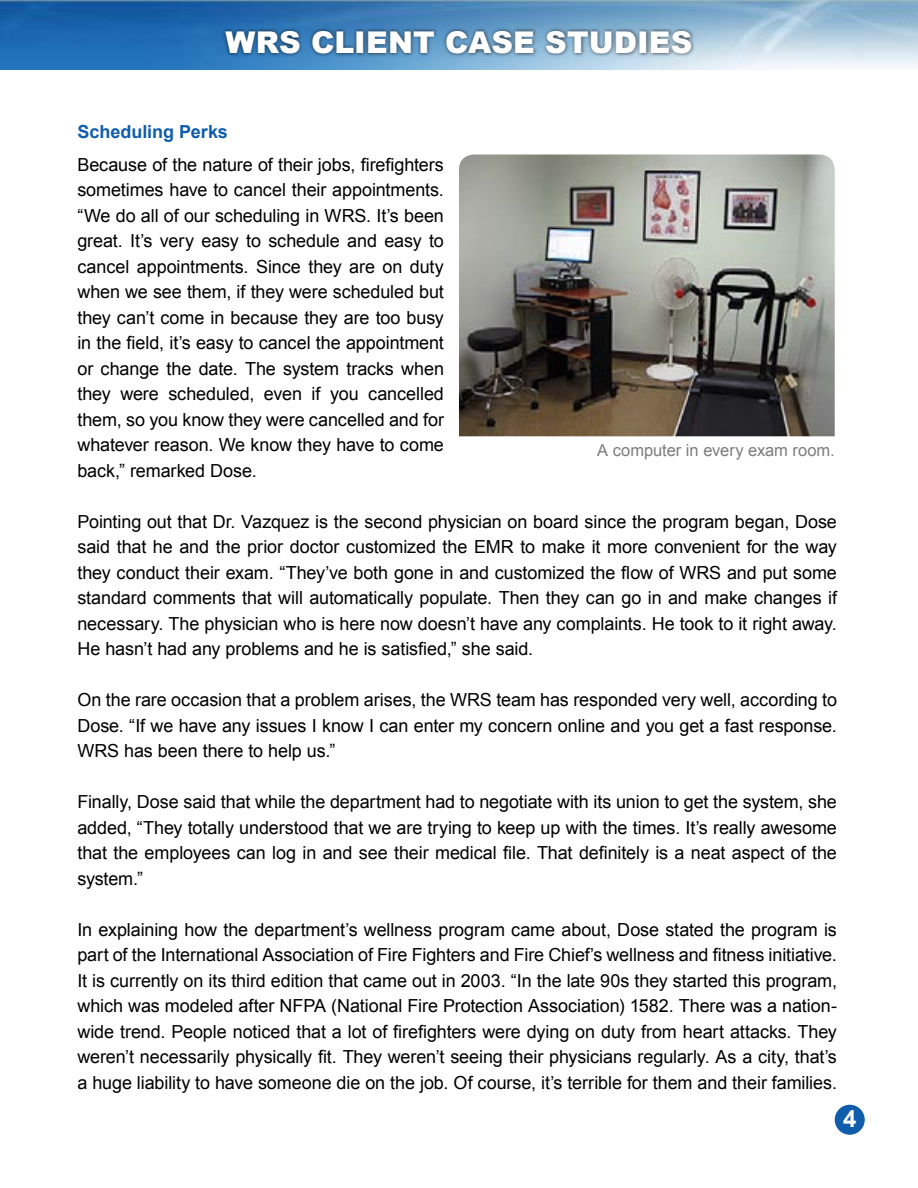
<style>
.page{position:relative;width:918px;height:1188px;background:#fff}
.page>*{position:absolute;margin:0;border:0;box-sizing:border-box;transform-origin:0 0}
.t1{font:900 30px "Arial";letter-spacing:.005em;color:#fff}
.t2{font:700 24px "Arial";color:#fff}
.t3{font:18px/25.5px "Arial";letter-spacing:-.005em;color:#000;text-align:justify}
.t4{font:700 18px "Arial";color:#105dab}
.t5{font:16.5px "Arial";color:#7d7d7d}
</style>
<div class="page">
<img style="left:0;top:0;width:918px;height:69px">
<div style="left:223px;top:28px;width:472px;height:29px;background:#000;opacity:.65"></div>
<div style="left:835px;top:1105px;width:30px;height:30px;background:#105dab;border-radius:50%"></div>
<img style="left:459px;top:154px;width:376px;height:282px">
<h1 class="t1" style="left:225px;top:21px;width:468px">WRS CLIENT CASE STUDIES</h1>
<p class="t4" style="left:77px;top:119px;width:152px">Scheduling Perks</p>
<p class="t3" style="left:77px;top:152px;width:368px">Because of the nature of their jobs, firefighters sometimes have to cancel their appointments. “We do all of our scheduling in WRS. It’s been great. It’s very easy to schedule and easy to cancel appointments. Since they are on duty when we see them, if they were scheduled but they can’t come in because they are too busy in the field, it’s easy to cancel the appointment or change the date. The system tracks when they were scheduled, even if you cancelled them, so you know they were cancelled and for whatever reason. We know they have to come back,” remarked Dose.</p>
<p class="t3" style="left:77px;top:509px;width:761px">Pointing out that Dr. Vazquez is the second physician on board since the program began, Dose said that he and the prior doctor customized the EMR to make it more convenient for the way they conduct their exam. “They’ve both gone in and customized the flow of WRS and put some standard comments that will automatically populate. Then they can go in and make changes if necessary. The physician who is here now doesn’t have any complaints. He took to it right away.<br>He hasn’t had any problems and he is satisfied,” she said.</p>
<p class="t3" style="left:77px;top:687px;width:761px">On the rare occasion that a problem arises, the WRS team has responded very well, according to Dose. “If we have any issues I know I can enter my concern online and you get a fast response.<br>WRS has been there to help us.”</p>
<p class="t3" style="left:77px;top:789px;width:761px">Finally, Dose said that while the department had to negotiate with its union to get the system, she added, “They totally understood that we are trying to keep up with the times. It’s really awesome that the employees can log in and see their medical file. That definitely is a neat aspect of the system.”</p>
<p class="t3" style="left:77px;top:917px;width:761px">In explaining how the department’s wellness program came about, Dose stated the program is part of the International Association of Fire Fighters and Fire Chief’s wellness and fitness initiative.<br>It is currently on its third edition that came out in 2003. “In the late 90s they started this program, which was modeled after NFPA (National Fire Protection Association) 1582. There was a nation&shy;wide trend. People noticed that a lot of firefighters were dying on duty from heart attacks. They weren’t necessarily physically fit. They weren’t seeing their physicians regularly. As a city, that’s a huge liability to have someone die on the job. Of course, it’s terrible for them and their families.</p>
<p class="t5" style="left:597px;top:439px;width:239px">A computer in every exam room.</p>
<h2 class="t2" style="left:843px;top:1103px;width:15px">4</h2>
</div>
